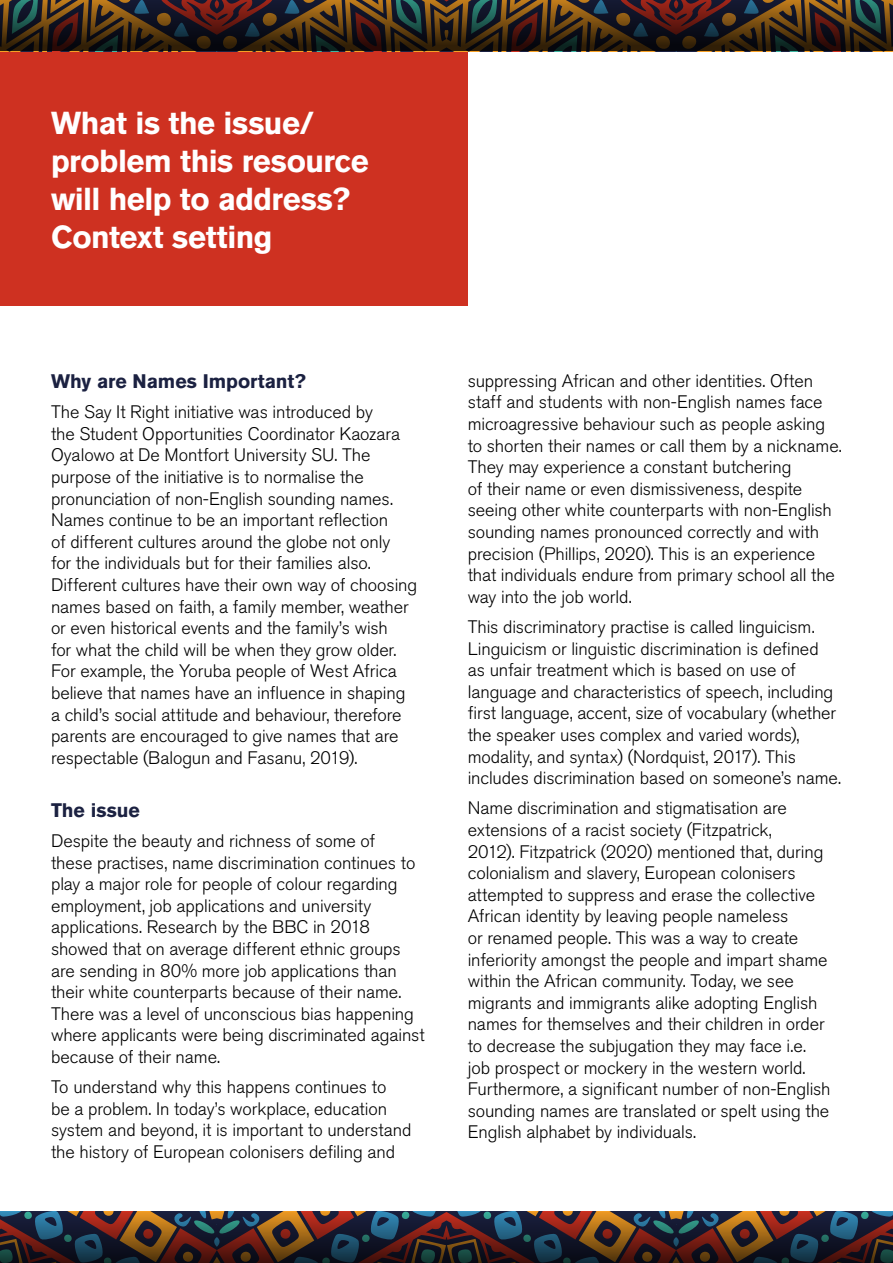
<style>
.page{position:relative;width:893px;height:1263px;background:#fff}
.page>*{position:absolute;margin:0;border:0;box-sizing:border-box;transform-origin:0 0}
.t1{font:700 31.5px/37.8px "Akzidenz Grotesk Pro";letter-spacing:-.015em;color:#fff}
.t2{font:700 19.5px "Akzidenz Grotesk Pro";letter-spacing:-.005em;color:#1b2141}
.t3{font:300 18px/21.6px "Akzidenz Grotesk Pro";letter-spacing:-.005em;color:#000}
</style>
<div class="page">
<div style="left:0;top:29px;width:468px;height:276px;background:#ce3121"></div>
<svg style="left:0;top:1212px;width:893px;height:51px;background:#3d2d2e"></svg>
<svg style="left:0;top:0;width:893px;height:51px;background:#38271b"></svg>
<h1 class="t1" style="left:51px;top:104px;width:319px">What is the issue/ problem this resource will help to address?<br>Context setting</h1>
<p class="t2" style="left:51px;top:368px;width:256px">Why are Names Important?</p>
<p class="t3" style="left:51px;top:401px;width:368px">The Say It Right initiative was introduced by<br>the Student Opportunities Coordinator Kaozara Oyalowo at De Montfort University SU. The purpose of the initiative is to normalise the pronunciation of non-English sounding names.<br>Names continue to be an important reflection<br>of different cultures around the globe not only<br>for the individuals but for their families also.<br>Different cultures have their own way of choosing names based on faith, a family member, weather or even historical events and the family’s wish<br>for what the child will be when they grow older.<br>For example, the Yoruba people of West Africa believe that names have an influence in shaping a child’s social attitude and behaviour, therefore parents are encouraged to give names that are respectable (Balogun and Fasanu, 2019).</p>
<p class="t2" style="left:51px;top:797px;width:90px">The issue</p>
<p class="t3" style="left:51px;top:830px;width:375px">Despite the beauty and richness of some of<br>these practises, name discrimination continues to play a major role for people of colour regarding employment, job applications and university applications. Research by the BBC in 2018 showed that on average different ethnic groups are sending in 80% more job applications than their white counterparts because of their name.<br>There was a level of unconscious bias happening where applicants were being discriminated against because of their name.</p>
<p class="t3" style="left:51px;top:1076px;width:362px">To understand why this happens continues to<br>be a problem. In today’s workplace, education system and beyond, it is important to understand the history of European colonisers defiling and</p>
<p class="t3" style="left:468px;top:370px;width:376px">suppressing African and other identities. Often staff and students with non-English names face microagressive behaviour such as people asking to shorten their names or call them by a nickname.<br>They may experience a constant butchering<br>of their name or even dismissiveness, despite seeing other white counterparts with non-English sounding names pronounced correctly and with precision (Phillips, 2020). This is an experience that individuals endure from primary school all the way into the job world.</p>
<p class="t3" style="left:468px;top:616px;width:375px">This discriminatory practise is called linguicism.<br>Linguicism or linguistic discrimination is defined<br>as unfair treatment which is based on use of language and characteristics of speech, including first language, accent, size of vocabulary (whether the speaker uses complex and varied words), modality, and syntax) (Nordquist, 2017). This includes discrimination based on someone’s name.</p>
<p class="t3" style="left:468px;top:797px;width:364px">Name discrimination and stigmatisation are extensions of a racist society (Fitzpatrick,<br>2012). Fitzpatrick (2020) mentioned that, during colonialism and slavery, European colonisers attempted to suppress and erase the collective African identity by leaving people nameless<br>or renamed people. This was a way to create inferiority amongst the people and impart shame within the African community. Today, we see migrants and immigrants alike adopting English names for themselves and their children in order to decrease the subjugation they may face i.e. job prospect or mockery in the western world.<br>Furthermore, a significant number of non-English sounding names are translated or spelt using the English alphabet by individuals.</p>
</div>
